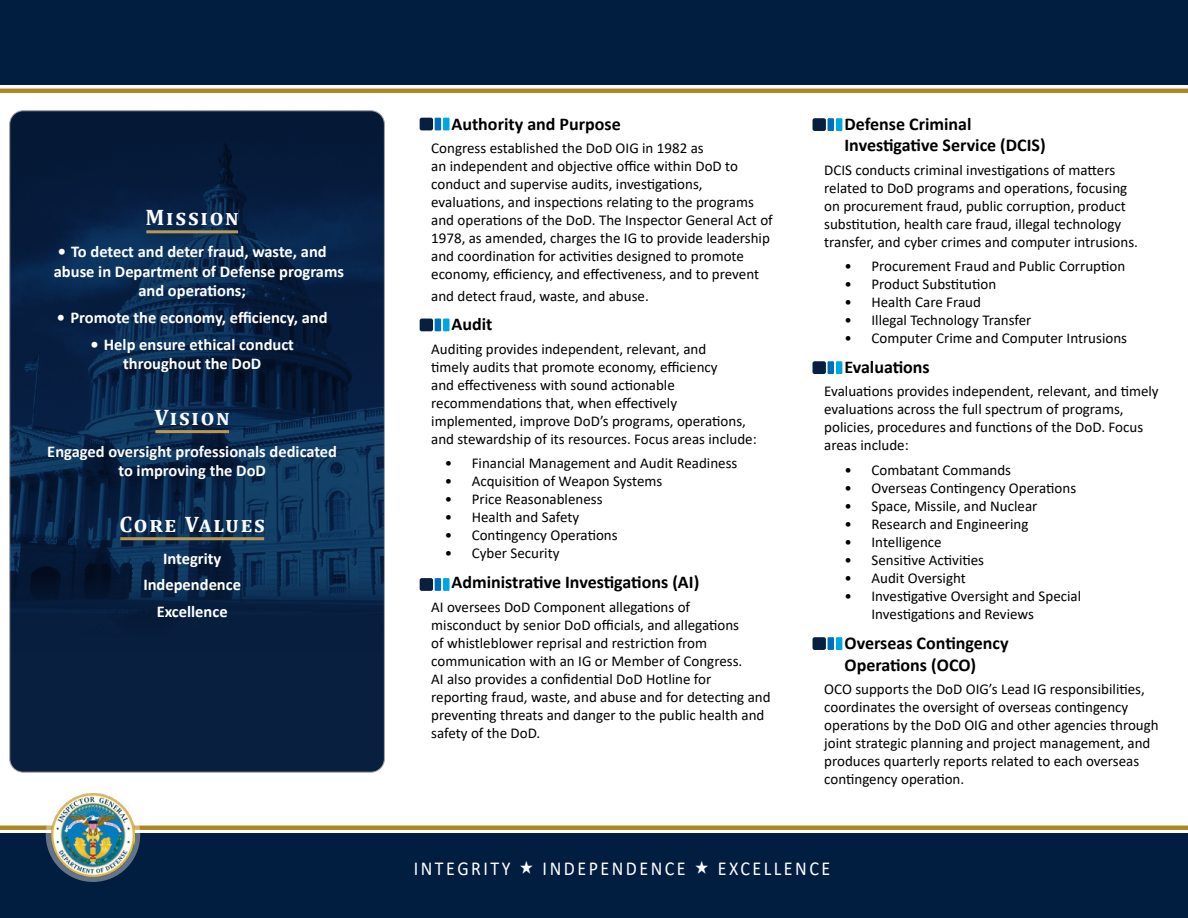
<style>
.page{position:relative;width:1188px;height:918px;background:#fff}
.page>*{position:absolute;margin:0;border:0;box-sizing:border-box;transform-origin:0 0}
.Values_Heading_Under{font:700 22.5px "Cambria";letter-spacing:.08em;color:#fcfcfc}
.t1{font:19.8px "Calibri";letter-spacing:.14em;color:#fff;scale:.91 1}
.Heading{font:700 18px/21.6px "Calibri";color:#000}
.Bullet_Style_2{font:700 16.5px/19.8px "Calibri";color:#fff;text-align:center}
.Body{font:700 16.5px/19.8px "Calibri";color:#fcfcfc;text-align:center}
.Body-2{font:15px/18px "Calibri";color:#000}
</style>
<div class="page">
<div style="left:0;top:0;width:1188px;height:85px;background:#011e41"></div>
<hr style="left:0;top:89px;width:1188px;height:4px;background:#af8520">
<div style="left:0;top:834px;width:1188px;height:84px;background:#011e41"></div>
<svg style="left:0;top:826px;width:1188px;height:4px;background:#b08623"></svg>
<div style="left:10px;top:111px;width:374px;height:661px;background:#081f3f;border-radius:14px"></div>
<img style="left:10px;top:111px;width:374px;height:494px">
<hr style="left:146px;top:230px;width:92px;height:3px;background:#bb984e">
<hr style="left:155px;top:430px;width:74px;height:3px;background:#bb984e">
<hr style="left:120px;top:537px;width:144px;height:3px;background:#bb984e">
<div style="left:420px;top:118px;width:13px;height:12px;background:#081f40;border-radius:2px"></div>
<div style="left:435px;top:118px;width:6px;height:12px;background:#0070ba"></div>
<div style="left:443px;top:118px;width:7px;height:12px;background:#00a6e0"></div>
<div style="left:420px;top:319px;width:13px;height:12px;background:#081f40;border-radius:2px"></div>
<div style="left:435px;top:319px;width:6px;height:12px;background:#0070ba"></div>
<div style="left:443px;top:319px;width:7px;height:12px;background:#00a6e0"></div>
<div style="left:420px;top:578px;width:13px;height:13px;background:#081f40;border-radius:2px"></div>
<div style="left:435px;top:578px;width:6px;height:13px;background:#0070ba"></div>
<div style="left:443px;top:578px;width:7px;height:13px;background:#00a6e0"></div>
<div style="left:813px;top:118px;width:13px;height:13px;background:#081f40;border-radius:2px"></div>
<div style="left:828px;top:118px;width:6px;height:13px;background:#0070ba"></div>
<div style="left:836px;top:118px;width:6px;height:13px;background:#00a6e0"></div>
<div style="left:813px;top:361px;width:13px;height:13px;background:#081f40;border-radius:2px"></div>
<div style="left:828px;top:361px;width:6px;height:13px;background:#0070ba"></div>
<div style="left:836px;top:361px;width:6px;height:13px;background:#00a6e0"></div>
<div style="left:813px;top:637px;width:13px;height:13px;background:#081f40;border-radius:2px"></div>
<div style="left:828px;top:637px;width:6px;height:13px;background:#0070ba"></div>
<div style="left:836px;top:637px;width:6px;height:13px;background:#00a6e0"></div>
<svg style="left:46px;top:788px;width:94px;height:94px"></svg>
<img style="left:51px;top:793px;width:84px;height:83px">
<p class="Values_Heading_Under" style="left:145px;top:202px;width:95px">Mission</p>
<p class="Bullet_Style_2" style="left:58px;top:241px;width:271px">• To detect and deter fraud, waste, and</p>
<p class="Bullet_Style_2" style="left:54px;top:261px;width:292px">abuse in Department of Defense programs</p>
<p class="Bullet_Style_2" style="left:138px;top:281px;width:109px">and operations;</p>
<p class="Bullet_Style_2" style="left:57px;top:307px;width:272px">• Promote the economy, efficiency, and</p>
<p class="Bullet_Style_2" style="left:90px;top:334px;width:205px">• Help ensure ethical conduct throughout the DoD</p>
<p class="Values_Heading_Under" style="left:154px;top:401px;width:77px">Vision</p>
<p class="Body" style="left:47px;top:441px;width:291px">Engaged oversight professionals dedicated to improving the DoD</p>
<p class="Values_Heading_Under" style="left:119px;top:508px;width:147px">Core Values</p>
<p class="Bullet_Style_2" style="left:163px;top:548px;width:60px">Integrity</p>
<p class="Bullet_Style_2" style="left:143px;top:575px;width:99px">Independence</p>
<p class="Bullet_Style_2" style="left:157px;top:601px;width:72px">Excellence</p>
<p class="Heading" style="left:452px;top:113px;width:171px">Authority and Purpose</p>
<p class="Body-2" style="left:431px;top:139px;width:343px">Congress established the DoD OIG in 1982 as<br>an independent and objective office within DoD to conduct and supervise audits, investigations, evaluations, and inspections relating to the programs and operations of the DoD. The Inspector General Act of 1978, as amended, charges the IG to provide leadership and coordination for activities designed to promote economy, efficiency, and effectiveness, and to prevent</p>
<p class="Body-2" style="left:431px;top:286px;width:219px">and detect fraud, waste, and abuse.</p>
<p class="Heading" style="left:452px;top:313px;width:42px">Audit</p>
<p class="Body-2" style="left:431px;top:339px;width:327px">Auditing provides independent, relevant, and<br>timely audits that promote economy, efficiency<br>and effectiveness with sound actionable recommendations that, when effectively implemented, improve DoD’s programs, operations, and stewardship of its resources. Focus areas include:</p>
<p class="Body-2" style="left:445px;top:454px;width:294px">• Financial Management and Audit Readiness</p>
<p class="Body-2" style="left:445px;top:472px;width:219px">• Acquisition of Weapon Systems</p>
<p class="Body-2" style="left:445px;top:490px;width:159px">• Price Reasonableness</p>
<p class="Body-2" style="left:445px;top:508px;width:136px">• Health and Safety</p>
<p class="Body-2" style="left:445px;top:526px;width:174px">• Contingency Operations</p>
<p class="Body-2" style="left:445px;top:544px;width:116px">• Cyber Security</p>
<p class="Heading" style="left:452px;top:571px;width:249px">Administrative Investigations (AI)</p>
<p class="Body-2" style="left:431px;top:597px;width:341px">AI oversees DoD Component allegations of<br>misconduct by senior DoD officials, and allegations<br>of whistleblower reprisal and restriction from communication with an IG or Member of Congress.<br>AI also provides a confidential DoD Hotline for reporting fraud, waste, and abuse and for detecting and preventing threats and danger to the public health and safety of the DoD.</p>
<p class="Heading" style="left:844px;top:113px;width:203px">Defense Criminal<br>Investigative Service (DCIS)</p>
<p class="Body-2" style="left:824px;top:160px;width:315px">DCIS conducts criminal investigations of matters related to DoD programs and operations, focusing on procurement fraud, public corruption, product substitution, health care fraud, illegal technology transfer, and cyber crimes and computer intrusions.</p>
<p class="Body-2" style="left:844px;top:257px;width:282px">• Procurement Fraud and Public Corruption</p>
<p class="Body-2" style="left:844px;top:275px;width:153px">• Product Substitution</p>
<p class="Body-2" style="left:844px;top:293px;width:138px">• Health Care Fraud</p>
<p class="Body-2" style="left:844px;top:311px;width:188px">• Illegal Technology Transfer</p>
<p class="Body-2" style="left:844px;top:329px;width:284px">• Computer Crime and Computer Intrusions</p>
<p class="Heading" style="left:844px;top:356px;width:87px">Evaluations</p>
<p class="Body-2" style="left:824px;top:382px;width:336px">Evaluations provides independent, relevant, and timely evaluations across the full spectrum of programs, policies, procedures and functions of the DoD. Focus areas include:</p>
<p class="Body-2" style="left:844px;top:461px;width:168px">• Combatant Commands</p>
<p class="Body-2" style="left:844px;top:479px;width:233px">• Overseas Contingency Operations</p>
<p class="Body-2" style="left:844px;top:497px;width:194px">• Space, Missile, and Nuclear</p>
<p class="Body-2" style="left:844px;top:515px;width:185px">• Research and Engineering</p>
<p class="Body-2" style="left:844px;top:533px;width:99px">• Intelligence</p>
<p class="Body-2" style="left:844px;top:551px;width:141px">• Sensitive Activities</p>
<p class="Body-2" style="left:844px;top:569px;width:123px">• Audit Oversight</p>
<p class="Body-2" style="left:872px;top:587px;width:211px;text-indent:-27px">• Investigative Oversight and Special<br>Investigations and Reviews</p>
<p class="Heading" style="left:844px;top:632px;width:166px">Overseas Contingency<br>Operations (OCO)</p>
<p class="Body-2" style="left:824px;top:680px;width:336px">OCO supports the DoD OIG’s Lead IG responsibilities, coordinates the oversight of overseas contingency operations by the DoD OIG and other agencies through joint strategic planning and project management, and produces quarterly reports related to each overseas contingency operation.</p>
<h2 class="t1" style="left:414px;top:854px;width:108px">INTEGRITY</h2>
<h2 class="t1" style="left:543px;top:854px;width:159px">INDEPENDENCE</h2>
<h2 class="t1" style="left:718px;top:854px;width:125px">EXCELLENCE</h2>
</div>
